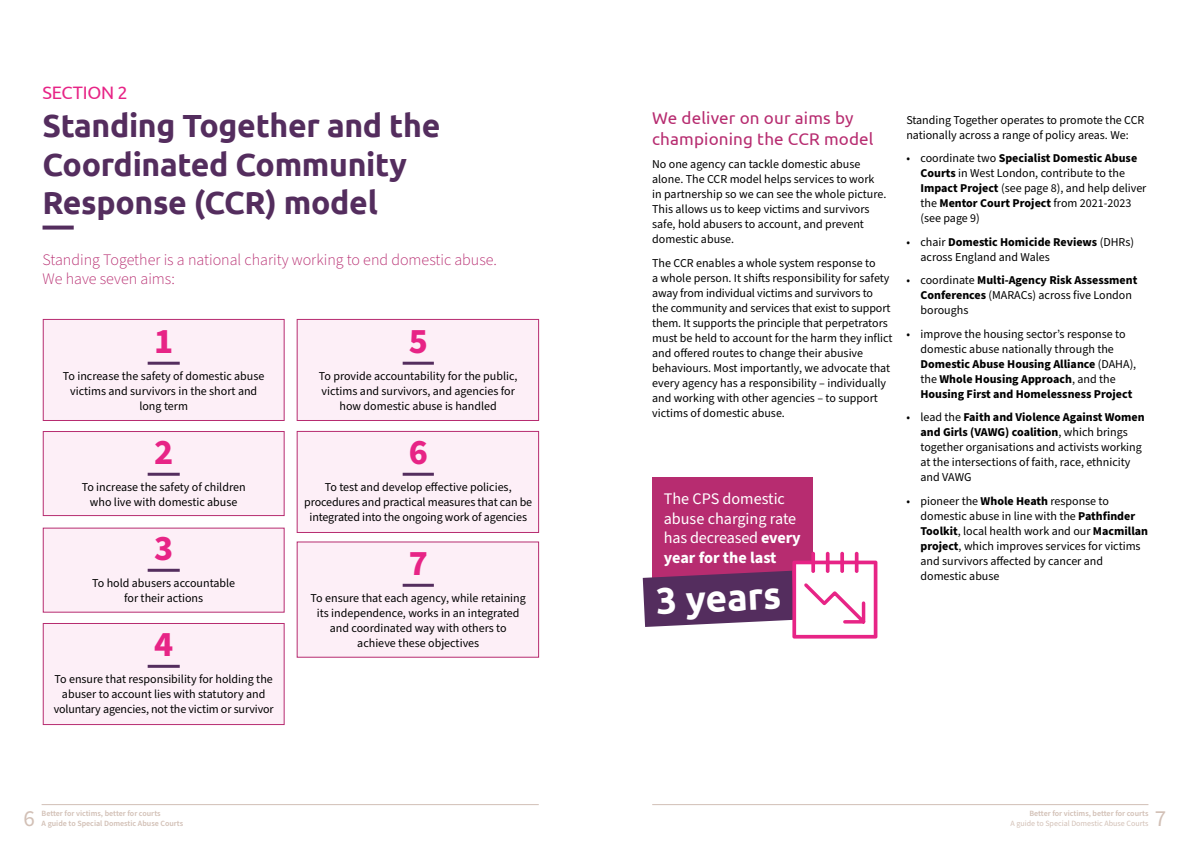
<style>
.page{position:relative;width:1191px;height:842px;background:#fff}
.page>*{position:absolute;margin:0;border:0;box-sizing:border-box;transform-origin:0 0}
.t1{font:700 37px "Ubuntu";color:#fff}
.t2{font:700 36px "Source Sans Pro";color:#e72486}
.t3{font:700 32px/38.4px "Ubuntu";letter-spacing:-.01em;color:#542d5e}
.t4{font:23px "Source Sans Pro";color:#d2c0b6}
.t5{font:18px "Ubuntu";letter-spacing:-.01em;color:#e72486}
.t6{font:17px/20.4px "Ubuntu";letter-spacing:.01em;color:#b72c70}
.t7{font:16.2px/19.4px "Source Sans Pro";color:#fff}
.t8{font:300 16px/19.2px "Source Sans Pro";color:#b72c70}
.t9{font:12px/15px "Source Sans Pro";color:#000}
.t10{font:600 8px "Source Sans Pro";color:#d2c0b6}
.t11{font:8px "Source Sans Pro";color:#d2c0b6}
.s1{font-weight:700}
</style>
<div class="page">
<hr style="left:652px;top:804px;width:496px;height:1px;background:#d2c0b6">
<hr style="left:42px;top:804px;width:497px;height:1px;background:#d2c0b6">
<div style="left:43px;top:319px;width:242px;height:102px;background:#fdeff7;border:1px solid #b72c70"></div>
<div style="left:43px;top:431px;width:242px;height:85px;background:#fdeff7;border:1px solid #b72c70"></div>
<div style="left:43px;top:528px;width:242px;height:85px;background:#fdeff7"></div>
<div style="left:43px;top:623px;width:242px;height:102px;background:#fdeff7;border:1px solid #b72c70"></div>
<div style="left:297px;top:319px;width:242px;height:102px;background:#fdeff7;border:1px solid #b72c70"></div>
<div style="left:297px;top:431px;width:242px;height:102px;background:#fdeff7;border:1px solid #b72c70"></div>
<div style="left:297px;top:541px;width:242px;height:117px;background:#fdeff7;border:1px solid #b72c70"></div>
<svg style="left:43px;top:226px;width:31px;height:4px"></svg>
<div style="left:652px;top:477px;width:161px;height:122px;background:#b72c70"></div>
<hr style="left:148px;top:362px;width:32px;height:3px;background:#542d5e">
<hr style="left:148px;top:473px;width:32px;height:3px;background:#542d5e">
<hr style="left:148px;top:569px;width:32px;height:3px;background:#542d5e">
<hr style="left:148px;top:665px;width:32px;height:3px;background:#542d5e">
<hr style="left:403px;top:362px;width:31px;height:3px;background:#542d5e">
<hr style="left:403px;top:473px;width:31px;height:3px;background:#542d5e">
<hr style="left:403px;top:584px;width:31px;height:3px;background:#542d5e">
<svg style="left:811px;top:552px;width:4px;height:21px"></svg>
<hr style="left:826px;top:552px;width:3px;height:21px;background:#e72486;border-radius:2px">
<svg style="left:840px;top:552px;width:4px;height:21px"></svg>
<hr style="left:855px;top:552px;width:3px;height:21px;background:#e72486;border-radius:2px">
<svg style="left:643px;top:561px;width:234px;height:78px"></svg>
<h3 class="t5" style="left:43px;top:82px;width:86px">SECTION 2</h3>
<h3 class="t3" style="left:43px;top:106px;width:399px">Standing Together and the<br>Coordinated Community<br>Response (CCR) model</h3>
<h3 class="t8" style="left:43px;top:250px;width:456px">Standing Together is a national charity working to end domestic abuse.<br>We have seven aims:</h3>
<h2 class="t2" style="left:154px;top:317px;width:21px">1</h2>
<p class="t9" style="left:63px;top:368px;width:203px;text-align:center">To increase the safety of domestic abuse victims and survivors in the short and long term</p>
<h2 class="t2" style="left:154px;top:428px;width:21px">2</h2>
<p class="t9" style="left:82px;top:479px;width:165px;text-align:center">To increase the safety of children who live with domestic abuse</p>
<h2 class="t2" style="left:154px;top:524px;width:21px">3</h2>
<p class="t9" style="left:92px;top:575px;width:145px;text-align:center">To hold abusers accountable for their actions</p>
<h2 class="t2" style="left:154px;top:620px;width:21px">4</h2>
<p class="t9" style="left:54px;top:671px;width:221px;text-align:center">To ensure that responsibility for holding the abuser to account lies with statutory and voluntary agencies, not the victim or survivor</p>
<h2 class="t2" style="left:409px;top:317px;width:21px">5</h2>
<p class="t9" style="left:319px;top:368px;width:200px;text-align:center">To provide accountability for the public, victims and survivors, and agencies for how domestic abuse is handled</p>
<h2 class="t2" style="left:409px;top:428px;width:21px">6</h2>
<p class="t9" style="left:304px;top:479px;width:229px;text-align:center">To test and develop effective policies, procedures and practical measures that can be integrated into the ongoing work of agencies</p>
<h2 class="t2" style="left:409px;top:539px;width:21px">7</h2>
<p class="t9" style="left:311px;top:590px;width:217px;text-align:center">To ensure that each agency, while retaining its independence, works in an integrated and coordinated way with others to achieve these objectives</p>
<h3 class="t6" style="left:652px;top:108px;width:223px">We deliver on our aims by championing the CCR model</h3>
<p class="t9" style="left:652px;top:157px;width:236px">No one agency can tackle domestic abuse alone. The CCR model helps services to work in partnership so we can see the whole picture.<br>This allows us to keep victims and survivors safe, hold abusers to account, and prevent domestic abuse.</p>
<p class="t9" style="left:652px;top:256px;width:242px">The CCR enables a whole system response to<br>a whole person. It shifts responsibility for safety away from individual victims and survivors to<br>the community and services that exist to support them. It supports the principle that perpetrators must be held to account for the harm they inflict and offered routes to change their abusive behaviours. Most importantly, we advocate that every agency has a responsibility – individually and working with other agencies – to support victims of domestic abuse.</p>
<h3 class="t7" style="left:663px;top:490px;width:139px">The CPS domestic abuse charging rate has decreased <span class="s1">every year for the last</span></h3>
<h1 class="t1" style="left:655px;top:579px;width:127px;rotate:-3deg">3 years</h1>
<p class="t9" style="left:906px;top:112px;width:240px">Standing Together operates to promote the CCR nationally across a range of policy areas. We:</p>
<p class="t9" style="left:920px;top:151px;width:227px;text-indent:-14px">• coordinate two <span class="s1">Specialist Domestic Abuse Courts</span> in West London, contribute to the <span class="s1">Impact Project</span> (see page 8), and help deliver the <span class="s1">Mentor Court Project</span> from 2021‑2023 (see page 9)</p>
<p class="t9" style="left:920px;top:234px;width:215px;text-indent:-14px">• chair <span class="s1">Domestic Homicide Reviews</span> (DHRs) across England and Wales</p>
<p class="t9" style="left:920px;top:273px;width:218px;text-indent:-14px">• coordinate <span class="s1">Multi-Agency Risk Assessment<br>Conferences</span> (MARACs) across five London boroughs</p>
<p class="t9" style="left:920px;top:326px;width:217px;text-indent:-14px">• improve the housing sector’s response to domestic abuse nationally through the <span class="s1">Domestic Abuse Housing Alliance</span> (DAHA), the <span class="s1">Whole Housing Approach</span>, and the <span class="s1">Housing First and Homelessness Project</span></p>
<p class="t9" style="left:920px;top:410px;width:226px;text-indent:-14px">• lead the <span class="s1">Faith and Violence Against Women and Girls (VAWG) coalition</span>, which brings together organisations and activists working at the intersections of faith, race, ethnicity and VAWG</p>
<p class="t9" style="left:920px;top:493px;width:229px;text-indent:-14px">• pioneer the <span class="s1">Whole Heath</span> response to domestic abuse in line with the <span class="s1">Pathfinder Toolkit</span>, local health work and our <span class="s1">Macmillan project</span>, which improves services for victims and survivors affected by cancer and domestic abuse</p>
<p class="t10" style="left:42px;top:808px;width:120px">Better for victims, better for courts</p>
<p class="t10" style="left:1029px;top:808px;width:120px">Better for victims, better for courts</p>
<p class="t11" style="left:1010px;top:818px;width:139px">A guide to Special Domestic Abuse Courts</p>
<h3 class="t4" style="left:24px;top:803px;width:13px">6</h3>
<p class="t10" style="left:42px;top:818px;width:143px">A guide to Special Domestic Abuse Courts</p>
<h3 class="t4" style="left:1155px;top:803px;width:13px">7</h3>
</div>
